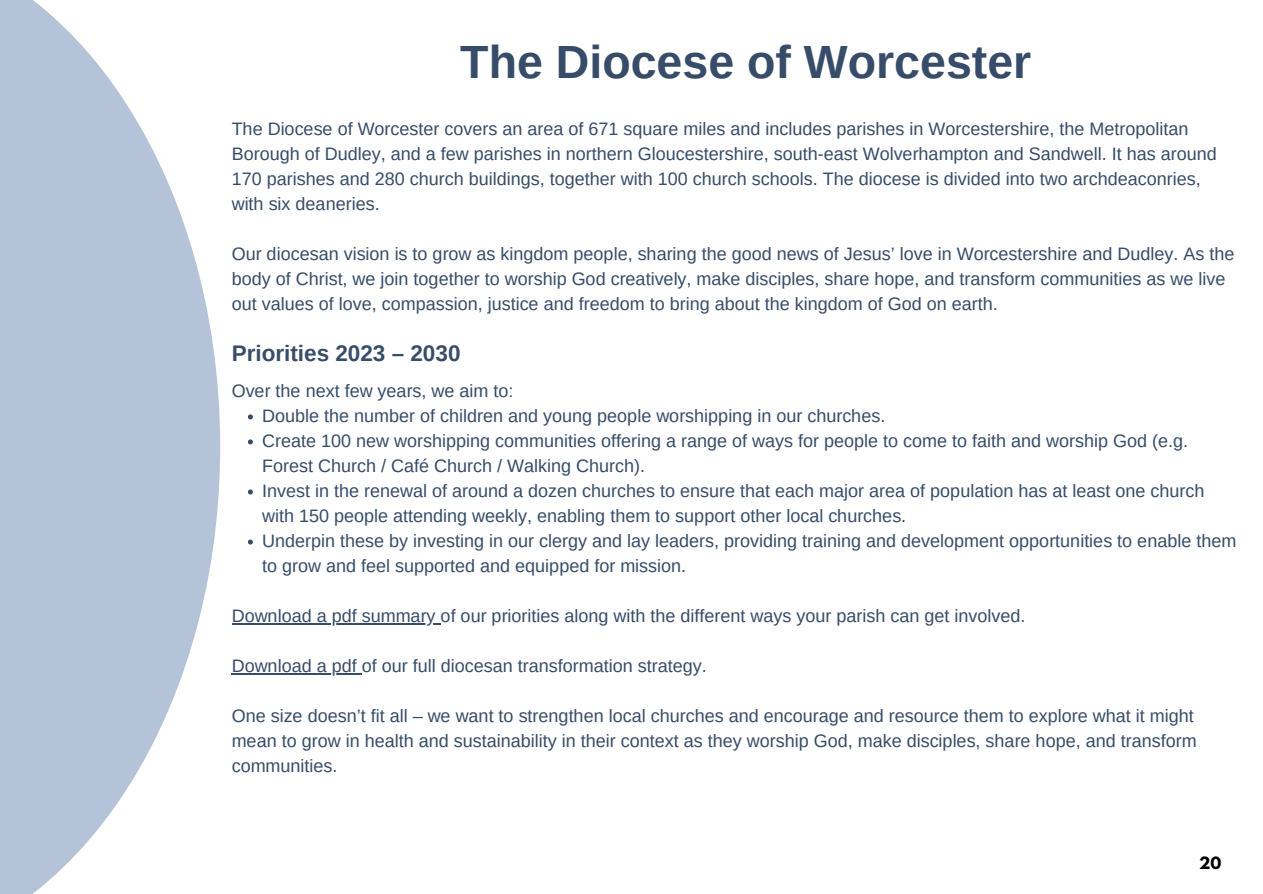
<style>
.page{position:relative;width:1263px;height:894px;background:#fff}
.page>*{position:absolute;margin:0;border:0;box-sizing:border-box;transform-origin:0 0}
.t1{font:700 46.5px "Arimo";color:#374c68}
.t2{font:700 22.5px "Arimo";color:#374c68}
.t3{font:18px/25px "Arimo";color:#374c68}
.t4{font:700 15px "League Spartan";color:#000}
</style>
<div class="page">
<svg style="left:0;top:0;width:220px;height:893px;fill:#b4c3d8"></svg>
<svg style="left:248px;top:414px;width:5px;height:5px"></svg>
<svg style="left:248px;top:439px;width:5px;height:5px"></svg>
<svg style="left:248px;top:489px;width:5px;height:5px"></svg>
<svg style="left:248px;top:539px;width:5px;height:5px"></svg>
<hr style="left:232px;top:623px;width:209px;height:1px;background:#374c68">
<hr style="left:232px;top:673px;width:70px;height:1px;background:#374c68">
<hr style="left:302px;top:673px;width:60px;height:1px;background:#374c68">
<h1 class="t1" style="left:460px;top:36px;width:572px">The Diocese of Worcester</h1>
<p class="t3" style="left:232px;top:116px;width:986px">The Diocese of Worcester covers an area of 671 square miles and includes parishes in Worcestershire, the Metropolitan Borough of Dudley, and a few parishes in northern Gloucestershire, south-east Wolverhampton and Sandwell. It has around 170 parishes and 280 church buildings, together with 100 church schools. The diocese is divided into two archdeaconries, with six deaneries.</p>
<p class="t3" style="left:232px;top:241px;width:1004px">Our diocesan vision is to grow as kingdom people, sharing the good news of Jesus’ love in Worcestershire and Dudley. As the body of Christ, we join together to worship God creatively, make disciples, share hope, and transform communities as we live out values of love, compassion, justice and freedom to bring about the kingdom of God on earth.</p>
<p class="t2" style="left:232px;top:340px;width:230px">Priorities 2023 – 2030</p>
<p class="t3" style="left:262px;top:378px;width:975px;text-indent:-31px">Over the next few years, we aim to:<br>Double the number of children and young people worshipping in our churches.<br>Create 100 new worshipping communities offering a range of ways for people to come to faith and worship God (e.g.<br>Forest Church / Café Church / Walking Church).<br>Invest in the renewal of around a dozen churches to ensure that each major area of population has at least one church with 150 people attending weekly, enabling them to support other local churches.<br>Underpin these by investing in our clergy and lay leaders, providing training and development opportunities to enable them to grow and feel supported and equipped for mission.</p>
<p class="t3" style="left:232px;top:603px;width:795px">Download a pdf summary of our priorities along with the different ways your parish can get involved.</p>
<p class="t3" style="left:232px;top:653px;width:476px">Download a pdf of our full diocesan transformation strategy.</p>
<p class="t3" style="left:232px;top:703px;width:966px">One size doesn’t fit all – we want to strengthen local churches and encourage and resource them to explore what it might mean to grow in health and sustainability in their context as they worship God, make disciples, share hope, and transform communities.</p>
<p class="t4" style="left:1199px;top:854px;width:24px">20</p>
</div>
